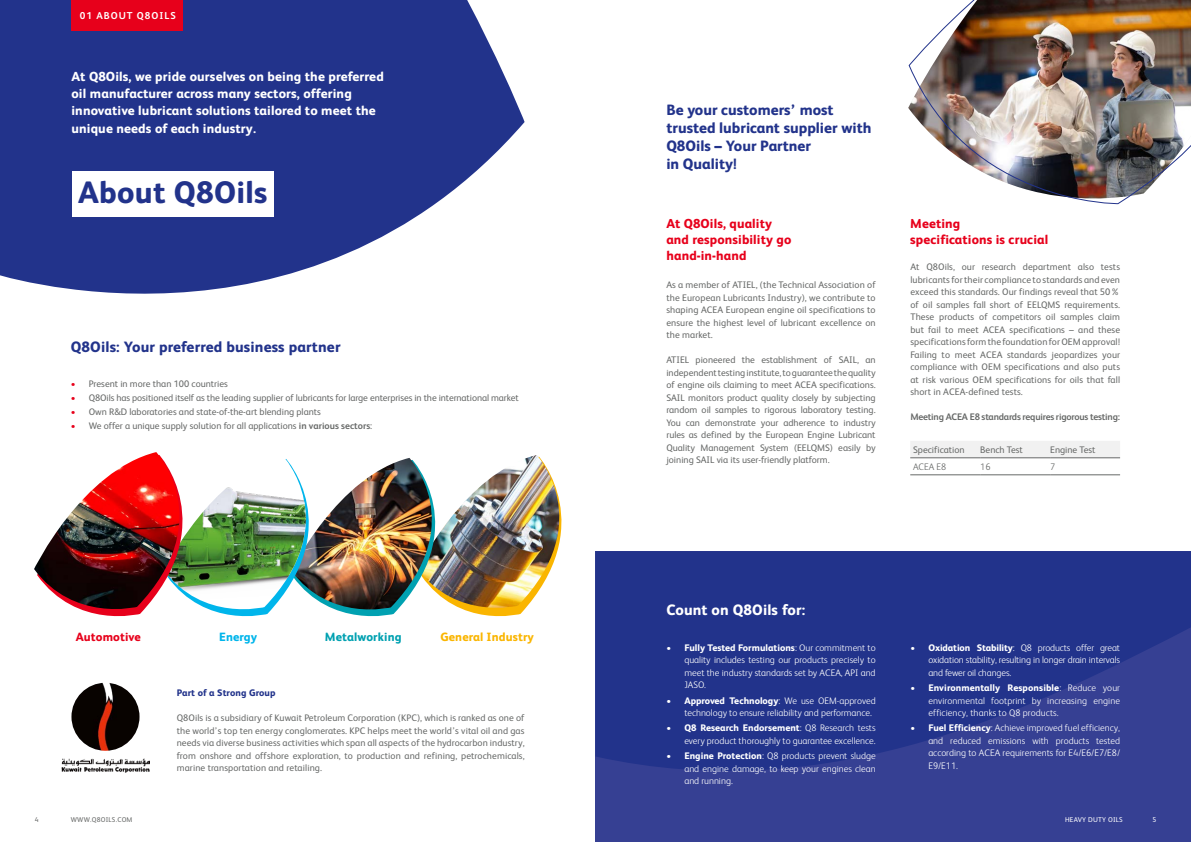
<style>
.page{position:relative;width:1191px;height:842px;background:#fff}
.page>*{position:absolute;margin:0;border:0;box-sizing:border-box;transform-origin:0 0}
.t1{font:800 31px "FS Albert";letter-spacing:.01em;color:#22338b}
.t2{font:800 15px/18px "FS Albert";color:#22338b}
.t3{font:800 15px "FS Albert";letter-spacing:.01em;color:#fff}
.t4{font:800 13.1px/17.2px "FS Albert";letter-spacing:.01em;color:#fff}
.t5{font:800 13px/16px "FS Albert";letter-spacing:.01em;color:#e7001b}
.t6{font:800 12px "FS Albert";letter-spacing:.01em;color:#fab500}
.t7{font:800 12px "FS Albert";letter-spacing:.01em;color:#00a1b1}
.t8{font:800 12px "FS Albert";letter-spacing:.01em;color:#e7001b}
.t9{font:800 12px "FS Albert";letter-spacing:.01em;color:#00b5eb}
.t10{font:700 10px "FS Albert";letter-spacing:.1em;color:#fff}
.t11{font:9.5px/12.5px "FS Albert";color:#676968;text-align:justify}
.t12{font:300 9.5px/12.5px "FS Albert";color:#fff;text-align:justify}
.t13{font:700 9.5px "FS Albert";letter-spacing:-.02em;color:#676968}
.t14{font:800 9.5px "FS Albert";letter-spacing:.01em;color:#22338b}
.t15{font:300 9.5px "FS Albert";color:#676968}
.t16{font:7px "FS Albert";letter-spacing:.03em;color:#676968}
.t17{font:7px "FS Albert";letter-spacing:.03em;color:#fff}
.s1{color:#e7001b}
.s2{font-weight:700}
.s3{font-weight:800}
</style>
<div class="page">
<div style="left:595px;top:551px;width:596px;height:291px;background:#364093"></div>
<svg style="left:595px;top:551px;width:596px;height:220px;fill:#22338b"></svg>
<svg style="left:0;top:0;width:524px;height:294px;fill:#22338b"></svg>
<div style="left:72px;top:171px;width:201px;height:46px;background:#fff"></div>
<div style="left:71px;top:0;width:112px;height:30px;background:#e7001b"></div>
<img style="left:82px;top:455px;width:518px;height:175px">
<img style="left:34px;top:452px;width:146px;height:158px">
<div style="left:910px;top:441px;width:210px;height:17px;background:#f1f1f1"></div>
<hr style="left:910px;top:458px;width:70px;height:1px;background:#676968">
<hr style="left:980px;top:458px;width:70px;height:1px;background:#676968">
<hr style="left:1050px;top:458px;width:70px;height:1px;background:#676968">
<hr style="left:910px;top:475px;width:70px;height:1px;background:#676968">
<hr style="left:980px;top:475px;width:70px;height:1px;background:#676968">
<hr style="left:1050px;top:475px;width:70px;height:1px;background:#676968">
<img style="left:908px;top:0;width:283px;height:205px">
<img style="left:62px;top:758px;width:87px;height:15px">
<img style="left:71px;top:683px;width:68px;height:68px;border-radius:34px">
<p class="t10" style="left:80px;top:10px;width:97px">01 ABOUT Q8OILS</p>
<h3 class="t4" style="left:71px;top:68px;width:314px">At Q8Oils, we pride ourselves on being the preferred oil manufacturer across many sectors, offering innovative lubricant solutions tailored to meet the unique needs of each industry.</h3>
<h1 class="t1" style="left:78px;top:174px;width:191px">About Q8Oils</h1>
<h2 class="t2" style="left:71px;top:338px;width:271px">Q8Oils: Your preferred business partner</h2>
<p class="t11" style="left:71px;top:378px;width:158px"><span class="s1">•</span> Present in more than 100 countries</p>
<p class="t11" style="left:71px;top:392px;width:449px"><span class="s1">•</span> Q8Oils has positioned itself as the leading supplier of lubricants for large enterprises in the international market</p>
<p class="t11" style="left:71px;top:406px;width:251px"><span class="s1">•</span> Own R&amp;D laboratories and state-of-the-art blending plants</p>
<p class="t11" style="left:71px;top:420px;width:303px"><span class="s1">•</span> We offer a unique supply solution for all applications <span class="s2">in various sectors</span>:</p>
<p class="t8" style="left:76px;top:629px;width:67px">Automotive</p>
<p class="t9" style="left:219px;top:629px;width:40px">Energy</p>
<p class="t7" style="left:325px;top:629px;width:78px">Metalworking</p>
<p class="t6" style="left:440px;top:629px;width:95px">General Industry</p>
<p class="t14" style="left:177px;top:687px;width:100px">Part of a Strong Group</p>
<p class="t11" style="left:177px;top:711px;width:349px">Q8Oils is a subsidiary of Kuwait Petroleum Corporation (KPC), which is ranked as one of the world’s top ten energy conglomerates. KPC helps meet the world’s vital oil and gas needs via diverse business activities which span all aspects of the hydrocarbon industry, from onshore and offshore exploration, to production and refining, petrochemicals, marine transportation and retailing.</p>
<h2 class="t2" style="left:666px;top:101px;width:207px">Be your customers’ most trusted lubricant supplier with<br>Q8Oils – Your Partner<br>in Quality!</h2>
<h3 class="t5" style="left:666px;top:216px;width:127px">At Q8Oils, quality and responsibility go hand-in-hand</h3>
<h3 class="t5" style="left:910px;top:216px;width:139px">Meeting<br>specifications is crucial</h3>
<p class="t11" style="left:666px;top:279px;width:211px">As a member of ATIEL, (the Technical Association of the European Lubricants Industry), we contribute to shaping ACEA European engine oil specifications to ensure the highest level of lubricant excellence on the market.</p>
<p class="t11" style="left:666px;top:354px;width:211px">ATIEL pioneered the establishment of SAIL, an independent testing institute, to guarantee the quality of engine oils claiming to meet ACEA specifications.<br>SAIL monitors product quality closely by subjecting random oil samples to rigorous laboratory testing.<br>You can demonstrate your adherence to industry rules as defined by the European Engine Lubricant Quality Management System (EELQMS) easily by joining SAIL via its user-friendly platform.</p>
<p class="t11" style="left:910px;top:261px;width:211px">At Q8Oils, our research department also tests lubricants for their compliance to standards and even exceed this standards. Our findings reveal that 50% of oil samples fall short of EELQMS requirements.<br>These products of competitors oil samples claim but fail to meet ACEA specifications – and these specifications form the foundation for OEM approval!<br>Failing to meet ACEA standards jeopardizes your compliance with OEM specifications and also puts at risk various OEM specifications for oils that fall short in ACEA-defined tests.</p>
<p class="t13" style="left:910px;top:412px;width:211px">Meeting ACEA E8 standards requires rigorous testing:</p>
<p class="t11" style="left:913px;top:443px;width:53px">Specification</p>
<p class="t11" style="left:980px;top:443px;width:44px">Bench Test</p>
<p class="t11" style="left:1050px;top:443px;width:47px">Engine Test</p>
<p class="t15" style="left:913px;top:461px;width:35px">ACEA E8</p>
<p class="t15" style="left:980px;top:461px;width:12px">16</p>
<p class="t15" style="left:1050px;top:461px;width:7px">7</p>
<h2 class="t3" style="left:666px;top:601px;width:140px">Count on Q8Oils for:</h2>
<p class="t12" style="left:684px;top:641px;width:193px;text-indent:-18px"><span class="s3">• Fully Tested Formulations</span>: Our commitment to quality includes testing our products precisely to meet the industry standards set by ACEA, API and JASO.</p>
<p class="t12" style="left:684px;top:694px;width:193px;text-indent:-18px"><span class="s3">• Approved Technology</span>: We use OEM-approved technology to ensure reliability and performance.</p>
<p class="t12" style="left:666px;top:722px;width:211px;text-align:right"><span class="s3">• Q8 Research Endorsement</span>: Q8 Research tests every product thoroughly to guarantee excellence.</p>
<p class="t12" style="left:684px;top:750px;width:193px;text-indent:-18px"><span class="s3">• Engine Protection</span>: Q8 products prevent sludge and engine damage, to keep your engines clean and running.</p>
<p class="t12" style="left:928px;top:641px;width:193px;text-indent:-18px"><span class="s3">• Oxidation Stability</span>: Q8 products offer great oxidation stability, resulting in longer drain intervals and fewer oil changes.</p>
<p class="t12" style="left:928px;top:681px;width:193px;text-indent:-18px"><span class="s3">• Environmentally Responsible</span>: Reduce your environmental footprint by increasing engine efficiency, thanks to Q8 products.</p>
<p class="t12" style="left:928px;top:722px;width:193px;text-indent:-18px"><span class="s3">• Fuel Efficiency</span>: Achieve improved fuel efficiency, and reduced emissions with products tested according to ACEA requirements for E4/E6/E7/E8/ E9/E11.</p>
<p class="t16" style="left:35px;top:815px;width:5px">4</p>
<p class="t16" style="left:71px;top:815px;width:63px">WWW.Q8OILS.COM</p>
<p class="t17" style="left:1065px;top:815px;width:59px">HEAVY DUTY OILS</p>
<p class="t17" style="left:1152px;top:815px;width:5px">5</p>
</div>
